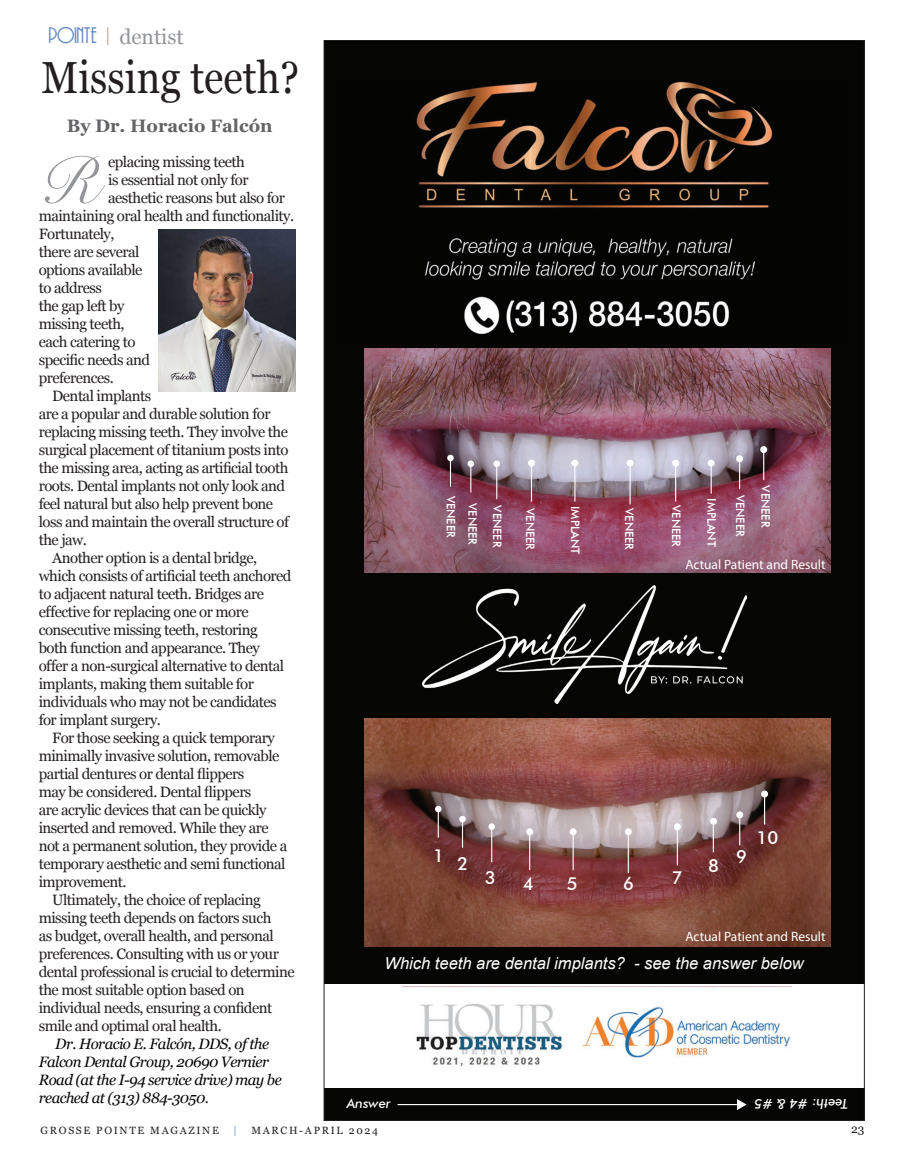
<style>
.page{position:relative;width:905px;height:1161px;background:#fff}
.page>*{position:absolute;margin:0;border:0;box-sizing:border-box;transform-origin:0 0}
.t1{font:65.55px "Snell Roundhand LT Std Scr";color:#939598}
.t2{font:45px "Georgia";color:#231f20;scale:.89 1}
.t3{font:21px "Georgia";color:#939598}
.t4{font:700 18px "Georgia";color:#636366}
.t5{font:500 18px "Futura BT";color:#fff}
.t6{font:italic 16.5px "Arial";color:#fff}
.t7{font:15px "Georgia";letter-spacing:-.035em;color:#231f20}
.t8{font:italic 15px/18px "Georgia";letter-spacing:-.035em;color:#040503}
.t9{font:13.5px "Myriad Pro";color:#fff}
.t10{font:italic 500 13.5px "Futura BT";color:#fff}
.t11{font:12px "Georgia";color:#231f20}
.t12{font:500 11.7px "Futura BT";color:#fff}
.t13{font:10.5px "Georgia";letter-spacing:.16em;color:#231f20}
.t14{font:10.5px "Georgia";color:#5a88c6}
.s1{font-family:"Andes";color:#5a88c6}
.s2{font-style:normal;color:#231f20}
</style>
<div class="page">
<svg style="left:107px;top:27px;width:1px;height:18px"></svg>
<img style="left:159px;top:230px;width:136px;height:162px">
<div style="left:324px;top:40px;width:540px;height:1080px;background:#050504"></div>
<img style="left:416px;top:81px;width:357px;height:253px">
<div style="left:324px;top:984px;width:540px;height:104px;background:#fff"></div>
<img style="left:416px;top:1004px;width:374px;height:63px">
<img style="left:364px;top:349px;width:466px;height:223px">
<svg style="left:447px;top:455px;width:6px;height:32px"></svg>
<svg style="left:470px;top:467px;width:1px;height:25px"></svg>
<div style="left:467px;top:460px;width:7px;height:7px;background:#fff;border-radius:50%"></div>
<hr style="left:496px;top:463px;width:1px;height:36px;background:#fff">
<div style="left:493px;top:461px;width:7px;height:6px;background:#fff;border-radius:50%"></div>
<hr style="left:531px;top:463px;width:1px;height:38px;background:#fff">
<div style="left:528px;top:460px;width:7px;height:7px;background:#fff;border-radius:50%"></div>
<hr style="left:574px;top:463px;width:1px;height:39px;background:#fff">
<div style="left:571px;top:460px;width:7px;height:7px;background:#fff;border-radius:50%"></div>
<hr style="left:629px;top:463px;width:1px;height:41px;background:#fff">
<div style="left:626px;top:460px;width:7px;height:7px;background:#fff;border-radius:50%"></div>
<hr style="left:675px;top:463px;width:1px;height:39px;background:#fff">
<div style="left:672px;top:460px;width:7px;height:7px;background:#fff;border-radius:50%"></div>
<hr style="left:710px;top:463px;width:1px;height:31px;background:#fff">
<div style="left:707px;top:460px;width:7px;height:7px;background:#fff;border-radius:50%"></div>
<hr style="left:739px;top:459px;width:1px;height:30px;background:#fff">
<div style="left:736px;top:455px;width:7px;height:7px;background:#fff;border-radius:50%"></div>
<hr style="left:763px;top:450px;width:1px;height:30px;background:#fff">
<div style="left:760px;top:446px;width:7px;height:7px;background:#fff;border-radius:50%"></div>
<img style="left:364px;top:718px;width:466px;height:228px">
<hr style="left:437px;top:809px;width:2px;height:29px;background:#fff">
<svg style="left:435px;top:806px;width:6px;height:6px"></svg>
<svg style="left:462px;top:822px;width:1px;height:26px"></svg>
<div style="left:459px;top:816px;width:7px;height:6px;background:#fff;border-radius:50%"></div>
<hr style="left:491px;top:826px;width:1px;height:36px;background:#fff">
<div style="left:488px;top:823px;width:7px;height:7px;background:#fff;border-radius:50%"></div>
<hr style="left:529px;top:832px;width:1px;height:38px;background:#fff">
<div style="left:526px;top:828px;width:7px;height:7px;background:#fff;border-radius:50%"></div>
<hr style="left:572px;top:832px;width:1px;height:38px;background:#fff">
<div style="left:569px;top:828px;width:7px;height:7px;background:#fff;border-radius:50%"></div>
<hr style="left:627px;top:832px;width:2px;height:41px;background:#fff">
<div style="left:624px;top:828px;width:7px;height:7px;background:#fff;border-radius:50%"></div>
<hr style="left:676px;top:827px;width:2px;height:38px;background:#fff">
<div style="left:673px;top:823px;width:7px;height:7px;background:#fff;border-radius:50%"></div>
<hr style="left:712px;top:822px;width:2px;height:30px;background:#fff">
<div style="left:710px;top:818px;width:7px;height:7px;background:#fff;border-radius:50%"></div>
<hr style="left:739px;top:815px;width:1px;height:30px;background:#fff">
<div style="left:736px;top:811px;width:7px;height:7px;background:#fff;border-radius:50%"></div>
<hr style="left:764px;top:794px;width:1px;height:31px;background:#fff">
<div style="left:761px;top:791px;width:7px;height:6px;background:#fff;border-radius:50%"></div>
<hr style="left:397px;top:1104px;width:341px;height:1px;background:#fff">
<svg style="left:736px;top:1099px;width:11px;height:11px"></svg>
<img style="left:422px;top:585px;width:324px;height:118px">
<h3 class="t3" style="left:49px;top:22px;width:136px"><span class="s1">POINTE</span> dentist</h3>
<h2 class="t2" style="left:41px;top:44px;width:291px">Missing teeth?</h2>
<p class="t4" style="left:67px;top:112px;width:207px">By Dr. Horacio Falcón</p>
<h1 class="t1" style="left:39px;top:144px;width:60px">R</h1>
<p class="t7" style="left:108px;top:150px;width:138px">eplacing missing teeth</p>
<p class="t7" style="left:108px;top:168px;width:142px">is essential not only for</p>
<p class="t7" style="left:108px;top:186px;width:178px">aesthetic reasons but also for</p>
<p class="t7" style="left:39px;top:204px;width:257px">maintaining oral health and functionality.</p>
<p class="t7" style="left:39px;top:222px;width:77px">Fortunately,</p>
<p class="t7" style="left:39px;top:240px;width:102px">there are several</p>
<p class="t7" style="left:39px;top:258px;width:105px">options available</p>
<p class="t7" style="left:39px;top:276px;width:65px">to address</p>
<p class="t7" style="left:39px;top:294px;width:87px">the gap left by</p>
<p class="t7" style="left:39px;top:312px;width:87px">missing teeth,</p>
<p class="t7" style="left:39px;top:330px;width:98px">each catering to</p>
<p class="t7" style="left:39px;top:348px;width:113px">specific needs and</p>
<p class="t7" style="left:39px;top:366px;width:77px">preferences.</p>
<p class="t7" style="left:52px;top:384px;width:101px">Dental implants</p>
<p class="t7" style="left:39px;top:402px;width:233px">are a popular and durable solution for</p>
<p class="t7" style="left:39px;top:420px;width:251px">replacing missing teeth. They involve the</p>
<p class="t7" style="left:39px;top:438px;width:251px">surgical placement of titanium posts into</p>
<p class="t7" style="left:39px;top:456px;width:251px">the missing area, acting as artificial tooth</p>
<p class="t7" style="left:39px;top:474px;width:248px">roots. Dental implants not only look and</p>
<p class="t7" style="left:39px;top:492px;width:236px">feel natural but also help prevent bone</p>
<p class="t7" style="left:39px;top:510px;width:252px">loss and maintain the overall structure of</p>
<p class="t7" style="left:39px;top:528px;width:50px">the jaw.</p>
<p class="t7" style="left:52px;top:546px;width:206px">Another option is a dental bridge,</p>
<p class="t7" style="left:39px;top:564px;width:254px">which consists of artificial teeth anchored</p>
<p class="t7" style="left:39px;top:582px;width:227px">to adjacent natural teeth. Bridges are</p>
<p class="t7" style="left:39px;top:600px;width:211px">effective for replacing one or more</p>
<p class="t7" style="left:39px;top:618px;width:220px">consecutive missing teeth, restoring</p>
<p class="t7" style="left:39px;top:636px;width:223px">both function and appearance. They</p>
<p class="t7" style="left:39px;top:654px;width:247px">offer a non-surgical alternative to dental</p>
<p class="t7" style="left:39px;top:672px;width:217px">implants, making them suitable for</p>
<p class="t7" style="left:39px;top:690px;width:239px">individuals who may not be candidates</p>
<p class="t7" style="left:39px;top:708px;width:124px">for implant surgery.</p>
<p class="t7" style="left:52px;top:726px;width:224px">For those seeking a quick temporary</p>
<p class="t7" style="left:39px;top:744px;width:242px">minimally invasive solution, removable</p>
<p class="t7" style="left:39px;top:762px;width:207px">partial dentures or dental flippers</p>
<p class="t7" style="left:39px;top:780px;width:214px">may be considered. Dental flippers</p>
<p class="t7" style="left:39px;top:798px;width:229px">are acrylic devices that can be quickly</p>
<p class="t7" style="left:39px;top:816px;width:231px">inserted and removed. While they are</p>
<p class="t7" style="left:39px;top:834px;width:250px">not a permanent solution, they provide a</p>
<p class="t7" style="left:39px;top:852px;width:248px">temporary aesthetic and semi functional</p>
<p class="t7" style="left:39px;top:870px;width:89px">improvement.</p>
<p class="t7" style="left:52px;top:888px;width:210px">Ultimately, the choice of replacing</p>
<p class="t7" style="left:39px;top:906px;width:234px">missing teeth depends on factors such</p>
<p class="t7" style="left:39px;top:924px;width:237px">as budget, overall health, and personal</p>
<p class="t7" style="left:39px;top:942px;width:242px">preferences. Consulting with us or your</p>
<p class="t7" style="left:39px;top:960px;width:257px">dental professional is crucial to determine</p>
<p class="t7" style="left:39px;top:978px;width:207px">the most suitable option based on</p>
<p class="t7" style="left:39px;top:996px;width:235px">individual needs, ensuring a confident</p>
<p class="t7" style="left:39px;top:1014px;width:185px">smile and optimal oral health.</p>
<p class="t8" style="left:39px;top:1034px;width:244px;text-indent:17px">Dr. Horacio E. Falcón, DDS, of the Falcon Dental Group, 20690 Vernier Road (at the I-94 service drive) may be reached at (313) 884-3050<span class="s2">.</span></p>
<p class="t12" style="left:458px;top:496px;width:43px;rotate:90deg">VENEER</p>
<p class="t12" style="left:480px;top:503px;width:43px;rotate:90deg">VENEER</p>
<p class="t12" style="left:504px;top:505px;width:43px;rotate:90deg">VENEER</p>
<p class="t12" style="left:537px;top:508px;width:43px;rotate:90deg">VENEER</p>
<p class="t12" style="left:636px;top:508px;width:43px;rotate:90deg">VENEER</p>
<p class="t12" style="left:582px;top:506px;width:50px;rotate:90deg">IMPLANT</p>
<p class="t12" style="left:683px;top:505px;width:43px;rotate:90deg">VENEER</p>
<p class="t12" style="left:718px;top:498px;width:50px;rotate:90deg">IMPLANT</p>
<p class="t12" style="left:747px;top:495px;width:43px;rotate:90deg">VENEER</p>
<p class="t12" style="left:772px;top:485px;width:43px;rotate:90deg">VENEER</p>
<p class="t9" style="left:685px;top:556px;width:142px">Actual Patient and Result</p>
<p class="t5" style="left:433px;top:849px;width:37px">1 2</p>
<p class="t5" style="left:485px;top:867px;width:12px">3</p>
<p class="t5" style="left:523px;top:872px;width:12px">4</p>
<p class="t5" style="left:566px;top:872px;width:12px">5</p>
<p class="t5" style="left:623px;top:872px;width:12px">6</p>
<p class="t5" style="left:671px;top:867px;width:12px">7</p>
<p class="t5" style="left:708px;top:854px;width:12px">8</p>
<p class="t5" style="left:736px;top:845px;width:12px">9</p>
<p class="t5" style="left:756px;top:826px;width:23px">10</p>
<p class="t9" style="left:685px;top:928px;width:142px">Actual Patient and Result</p>
<p class="t6" style="left:384px;top:952px;width:421px">Which teeth are dental implants? - see the answer below</p>
<p class="t10" style="left:347px;top:1095px;width:45px">Answer</p>
<p class="t10" style="left:847px;top:1112px;width:95px;rotate:-180deg">Teeth: #4 &amp; #5</p>
<p class="t13" style="left:40px;top:1122px;width:180px">GROSSE POINTE MAGAZINE</p>
<p class="t14" style="left:233px;top:1122px;width:5px">|</p>
<p class="t13" style="left:251px;top:1122px;width:128px">MARCH-APRIL 2024</p>
<p class="t11" style="left:851px;top:1120px;width:15px">23</p>
</div>
